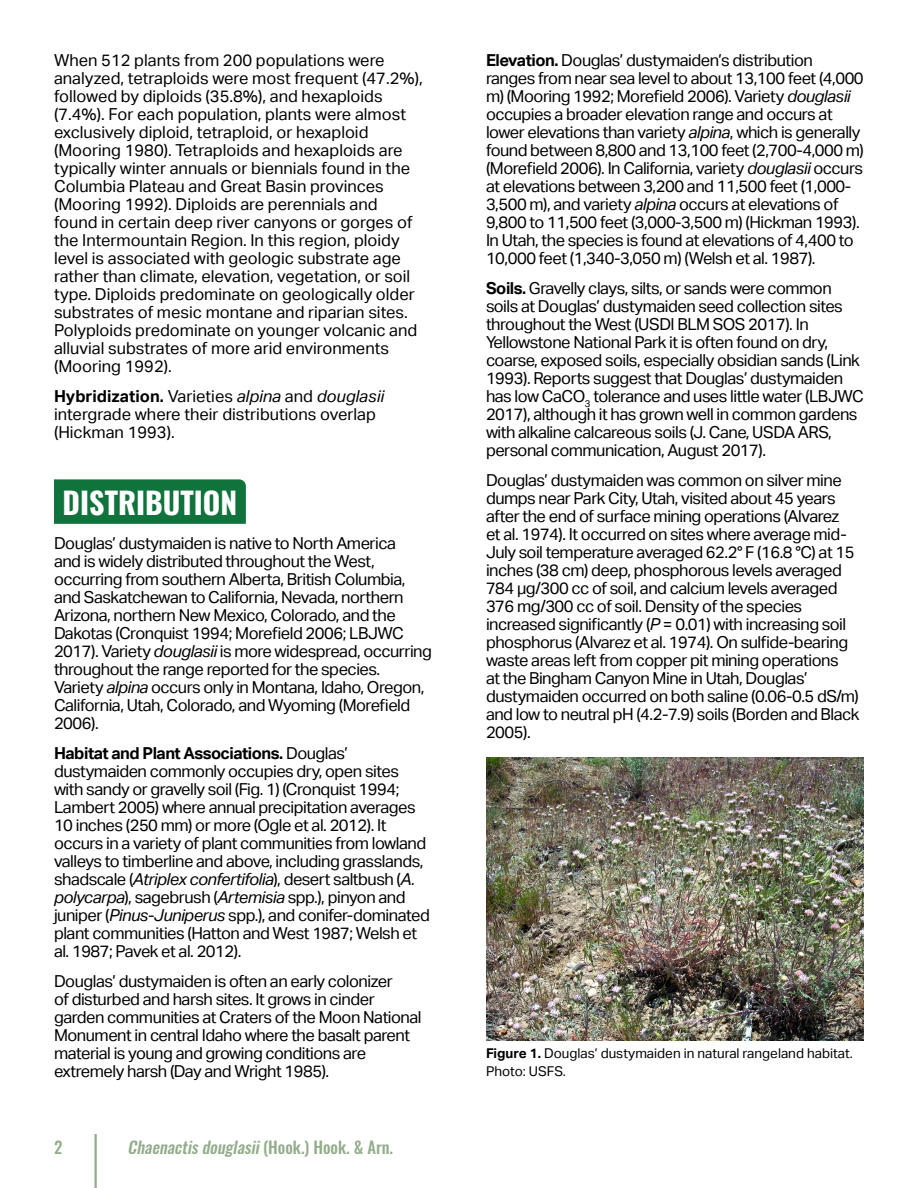
<style>
.page{position:relative;width:918px;height:1188px;background:#fff}
.page>*{position:absolute;margin:0;border:0;box-sizing:border-box;transform-origin:0 0}
.GREEN{font:700 30px "Oswald";color:#fff}
.Normal__Body{font:16.5px/18px "Aktiv Grotesk";letter-spacing:-.03em;color:#000}
.Normal__Body-2{font:16.5px/18px "Aktiv Grotesk";color:#000}
.t1{font:italic 500 16.5px "Oswald";color:#93ad8b}
.t2{font:500 16.5px "Oswald";color:#93ad8b}
.Normal__Body-3{font:13.5px/18px "Aktiv Grotesk";color:#000}
.s1{font-weight:700}
.s2{font-style:italic}
.s3{font-style:normal}
</style>
<div class="page">
<hr style="left:94px;top:1134px;width:3px;height:54px;background:#93ad8b">
<div style="left:54px;top:479px;width:192px;height:45px;background:#10733c"></div>
<img style="left:486px;top:757px;width:378px;height:284px">
<p class="Normal__Body-2" style="left:54px;top:51px;width:370px">When 512 plants from 200 populations were analyzed, tetraploids were most frequent (47.2%), followed by diploids (35.8%), and hexaploids (7.4%). For each population, plants were almost exclusively diploid, tetraploid, or hexaploid (Mooring 1980). Tetraploids and hexaploids are typically winter annuals or biennials found in the Columbia Plateau and Great Basin provinces (Mooring 1992). Diploids are perennials and found in certain deep river canyons or gorges of the Intermountain Region. In this region, ploidy level is associated with geologic substrate age rather than climate, elevation, vegetation, or soil type. Diploids predominate on geologically older substrates of mesic montane and riparian sites.<br>Polyploids predominate on younger volcanic and alluvial substrates of more arid environments (Mooring 1992).</p>
<p class="Normal__Body-2" style="left:54px;top:387px;width:332px"><span class="s1">Hybridization.</span> Varieties <span class="s2">alpina</span> and <span class="s2">douglasii </span>intergrade where their distributions overlap (Hickman 1993).</p>
<h1 class="GREEN" style="left:63px;top:487px;width:176px">DISTRIBUTION</h1>
<p class="Normal__Body" style="left:54px;top:535px;width:380px">Douglas’ dustymaiden is native to North America<br>and is widely distributed throughout the West, occurring from southern Alberta, British Columbia, and Saskatchewan to California, Nevada, northern Arizona, northern New Mexico, Colorado, and the Dakotas (Cronquist 1994; Morefield 2006; LBJWC 2017). Variety <span class="s2">douglasii</span> is more widespread, occurring throughout the range reported for the species.<br>Variety <span class="s2">alpina</span> occurs only in Montana, Idaho, Oregon, California, Utah, Colorado, and Wyoming (Morefield 2006).</p>
<p class="Normal__Body" style="left:54px;top:745px;width:377px"><span class="s1">Habitat and Plant Associations.</span> Douglas’ dustymaiden commonly occupies dry, open sites with sandy or gravelly soil (Fig. 1) (Cronquist 1994; Lambert 2005) where annual precipitation averages 10 inches (250 mm) or more (Ogle et al. 2012). It occurs in a variety of plant communities from lowland valleys to timberline and above, including grasslands, shadscale (<span class="s2">Atriplex confertifolia</span>), desert saltbush (<span class="s2">A. polycarpa</span>), sagebrush (<span class="s2">Artemisia</span> spp.), pinyon and juniper (<span class="s2">Pinus</span>-<span class="s2">Juniperus</span> spp.), and conifer-dominated plant communities (Hatton and West 1987; Welsh et al. 1987; Pavek et al. 2012).</p>
<p class="Normal__Body" style="left:54px;top:973px;width:369px">Douglas’ dustymaiden is often an early colonizer<br>of disturbed and harsh sites. It grows in cinder garden communities at Craters of the Moon National Monument in central Idaho where the basalt parent material is young and growing conditions are extremely harsh (Day and Wright 1985).</p>
<p class="t2" style="left:54px;top:1138px;width:10px">2</p>
<p class="t1" style="left:127px;top:1138px;width:267px">Chaenactisdouglasii<span class="s3">( H o o k . ) H o o k . &amp; A r n .</span></p>
<p class="Normal__Body" style="left:486px;top:51px;width:379px"><span class="s1">Elevation.</span> Douglas’ dustymaiden’s distribution ranges from near sea level to about 13,100 feet (4,000 m) (Mooring 1992; Morefield 2006). Variety <span class="s2">douglasii </span>occupies a broader elevation range and occurs at lower elevations than variety <span class="s2">alpina</span>, which is generally found between 8,800 and 13,100 feet (2,700-4,000 m) (Morefield 2006). In California, variety <span class="s2">douglasii</span> occurs at elevations between 3,200 and 11,500 feet (1,000- 3,500 m), and variety <span class="s2">alpina</span> occurs at elevations of 9,800 to 11,500 feet (3,000-3,500 m) (Hickman 1993).<br>In Utah, the species is found at elevations of 4,400 to 10,000 feet (1,340-3,050 m) (Welsh et al. 1987).</p>
<p class="Normal__Body" style="left:486px;top:279px;width:379px"><span class="s1">Soils.</span> Gravelly clays, silts, or sands were common soils at Douglas’ dustymaiden seed collection sites throughout the West (USDI BLM SOS 2017). In Yellowstone National Park it is often found on dry, coarse, exposed soils, especially obsidian sands (Link 1993). Reports suggest that Douglas’ dustymaiden has low CaCO<sub>3</sub> tolerance and uses little water (LBJWC 2017), although it has grown well in common gardens with alkaline calcareous soils (J. Cane, USDA ARS, personal communication, August 2017).</p>
<p class="Normal__Body" style="left:486px;top:471px;width:375px">Douglas’ dustymaiden was common on silver mine dumps near Park City, Utah, visited about 45 years after the end of surface mining operations (Alvarez<br>et al. 1974). It occurred on sites where average mid-July soil temperature averaged 62.2° F (16.8 °C) at 15 inches (38 cm) deep, phosphorous levels averaged 784 µg/300 cc of soil, and calcium levels averaged 376 mg/300 cc of soil. Density of the species increased significantly (<span class="s2">P</span> = 0.01) with increasing soil phosphorus (Alvarez et al. 1974). On sulfide-bearing waste areas left from copper pit mining operations<br>at the Bingham Canyon Mine in Utah, Douglas’ dustymaiden occurred on both saline (0.06-0.5 dS/m) and low to neutral pH (4.2-7.9) soils (Borden and Black 2005).</p>
<p class="Normal__Body-3" style="left:486px;top:1045px;width:368px"><span class="s1">Figure 1.</span> Douglas’ dustymaiden in natural rangeland habitat.<br>Photo: USFS.</p>
</div>
